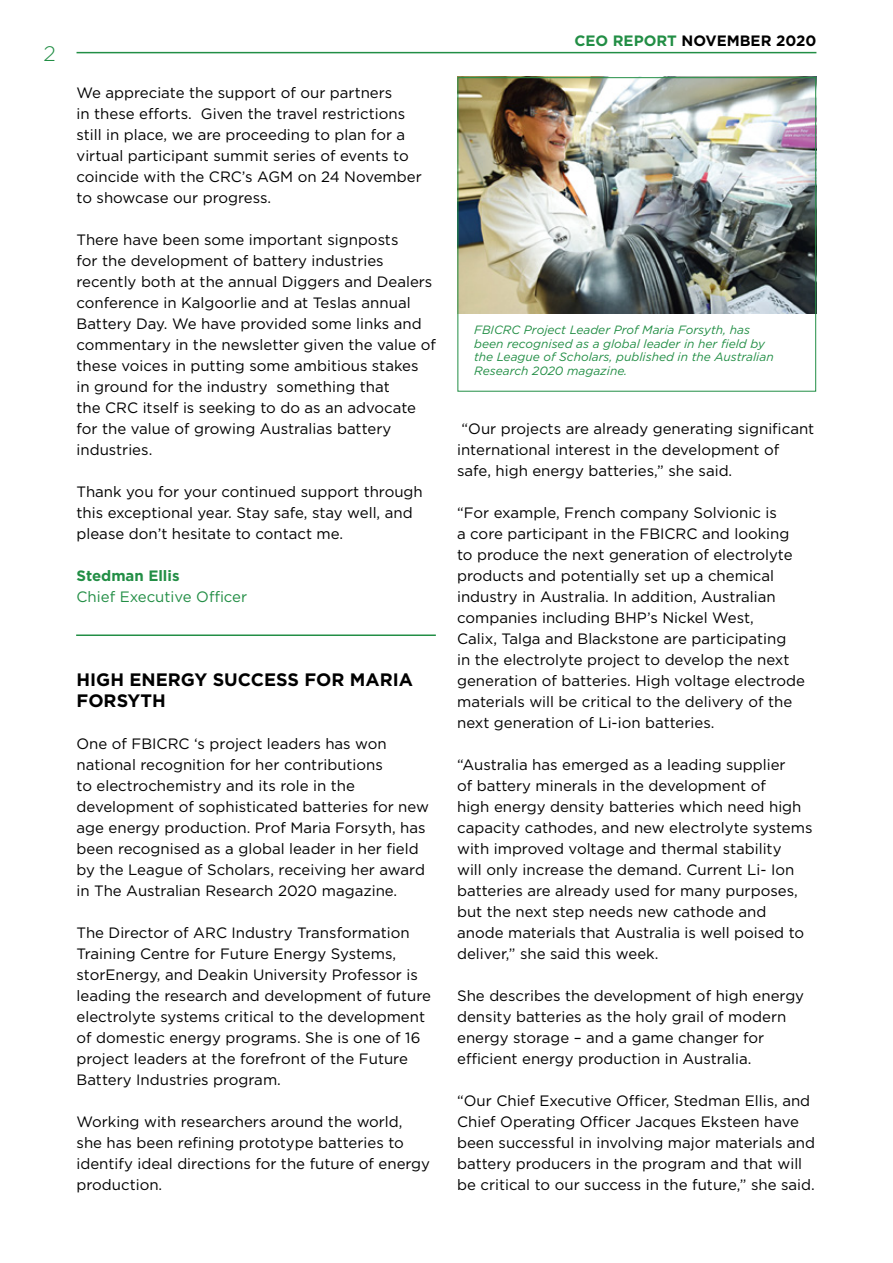
<style>
.page{position:relative;width:893px;height:1263px;background:#fff}
.page>*{position:absolute;margin:0;border:0;box-sizing:border-box;transform-origin:0 0}
.t1{font:300 21px "Gotham";color:#228e45}
.t2{font:700 18px/21px "Gotham";color:#000}
.t3{font:15px/21px "Gotham";color:#000}
.t4{font:700 15px "Gotham";color:#000}
.t5{font:15px "Gotham";color:#228e45}
.t6{font:700 15px "Gotham";color:#228e45}
.t7{font:italic 12px/13.5px "Gotham";color:#228e45}
.s1{color:#228e45}
</style>
<div class="page">
<hr style="left:77px;top:52px;width:739px;height:1px;background:#228e45">
<img style="left:459px;top:79px;width:355px;height:234px">
<div style="left:457px;top:77px;width:359px;height:315px;border:1px solid #228e45"></div>
<hr style="left:76px;top:634px;width:360px;height:2px;background:#228e45">
<h1 class="t1" style="left:44px;top:41px;width:14px">2</h1>
<p class="t3" style="left:77px;top:81px;width:347px">We appreciate the support of our partners<br>in these efforts. Given the travel restrictions still in place, we are proceeding to plan for a virtual participant summit series of events to coincide with the CRC’s AGM on 24 November to showcase our progress.</p>
<p class="t3" style="left:77px;top:228px;width:361px">There have been some important signposts<br>for the development of battery industries recently both at the annual Diggers and Dealers conference in Kalgoorlie and at Teslas annual Battery Day. We have provided some links and commentary in the newsletter given the value of these voices in putting some ambitious stakes<br>in ground for the industry something that<br>the CRC itself is seeking to do as an advocate for the value of growing Australias battery industries.</p>
<p class="t3" style="left:77px;top:480px;width:348px">Thank you for your continued support through this exceptional year. Stay safe, stay well, and please don’t hesitate to contact me.</p>
<p class="t6" style="left:77px;top:565px;width:104px">Stedman Ellis</p>
<p class="t5" style="left:77px;top:587px;width:172px">Chief Executive Officer</p>
<p class="t2" style="left:77px;top:669px;width:338px">HIGH ENERGY SUCCESS FOR MARIA<br>FORSYTH</p>
<p class="t3" style="left:77px;top:732px;width:354px">One of FBICRC ‘s project leaders has won national recognition for her contributions<br>to electrochemistry and its role in the development of sophisticated batteries for new age energy production. Prof Maria Forsyth, has been recognised as a global leader in her field by the League of Scholars, receiving her award in The Australian Research 2020 magazine.</p>
<p class="t3" style="left:77px;top:921px;width:356px">The Director of ARC Industry Transformation Training Centre for Future Energy Systems, storEnergy, and Deakin University Professor is leading the research and development of future electrolyte systems critical to the development of domestic energy programs. She is one of 16 project leaders at the forefront of the Future Battery Industries program.</p>
<p class="t3" style="left:77px;top:1110px;width:355px">Working with researchers around the world, she has been refining prototype batteries to identify ideal directions for the future of energy production.</p>
<p class="t4" style="left:574px;top:31px;width:244px"><span class="s1">CEO REPORT</span> NOVEMBER 2020</p>
<p class="t7" style="left:474px;top:323px;width:301px">FBICRC Project Leader Prof Maria Forsyth, has been recognised as a global leader in her field by the League of Scholars, published in the Australian Research 2020 magazine.</p>
<p class="t3" style="left:457px;top:417px;width:359px;text-indent:4px">“Our projects are already generating significant international interest in the development of safe, high energy batteries,” she said.</p>
<p class="t3" style="left:457px;top:501px;width:350px">“For example, French company Solvionic is<br>a core participant in the FBICRC and looking to produce the next generation of electrolyte products and potentially set up a chemical industry in Australia. In addition, Australian companies including BHP’s Nickel West,<br>Calix, Talga and Blackstone are participating<br>in the electrolyte project to develop the next generation of batteries. High voltage electrode materials will be critical to the delivery of the next generation of Li-ion batteries.</p>
<p class="t3" style="left:457px;top:753px;width:357px">“Australia has emerged as a leading supplier<br>of battery minerals in the development of<br>high energy density batteries which need high capacity cathodes, and new electrolyte systems with improved voltage and thermal stability<br>will only increase the demand. Current Li- Ion batteries are already used for many purposes, but the next step needs new cathode and anode materials that Australia is well poised to deliver,” she said this week.</p>
<p class="t3" style="left:457px;top:984px;width:349px">She describes the development of high energy density batteries as the holy grail of modern energy storage – and a game changer for efficient energy production in Australia.</p>
<p class="t3" style="left:457px;top:1089px;width:359px">“Our Chief Executive Officer, Stedman Ellis, and Chief Operating Officer Jacques Eksteen have been successful in involving major materials and battery producers in the program and that will be critical to our success in the future,” she said.</p>
</div>
